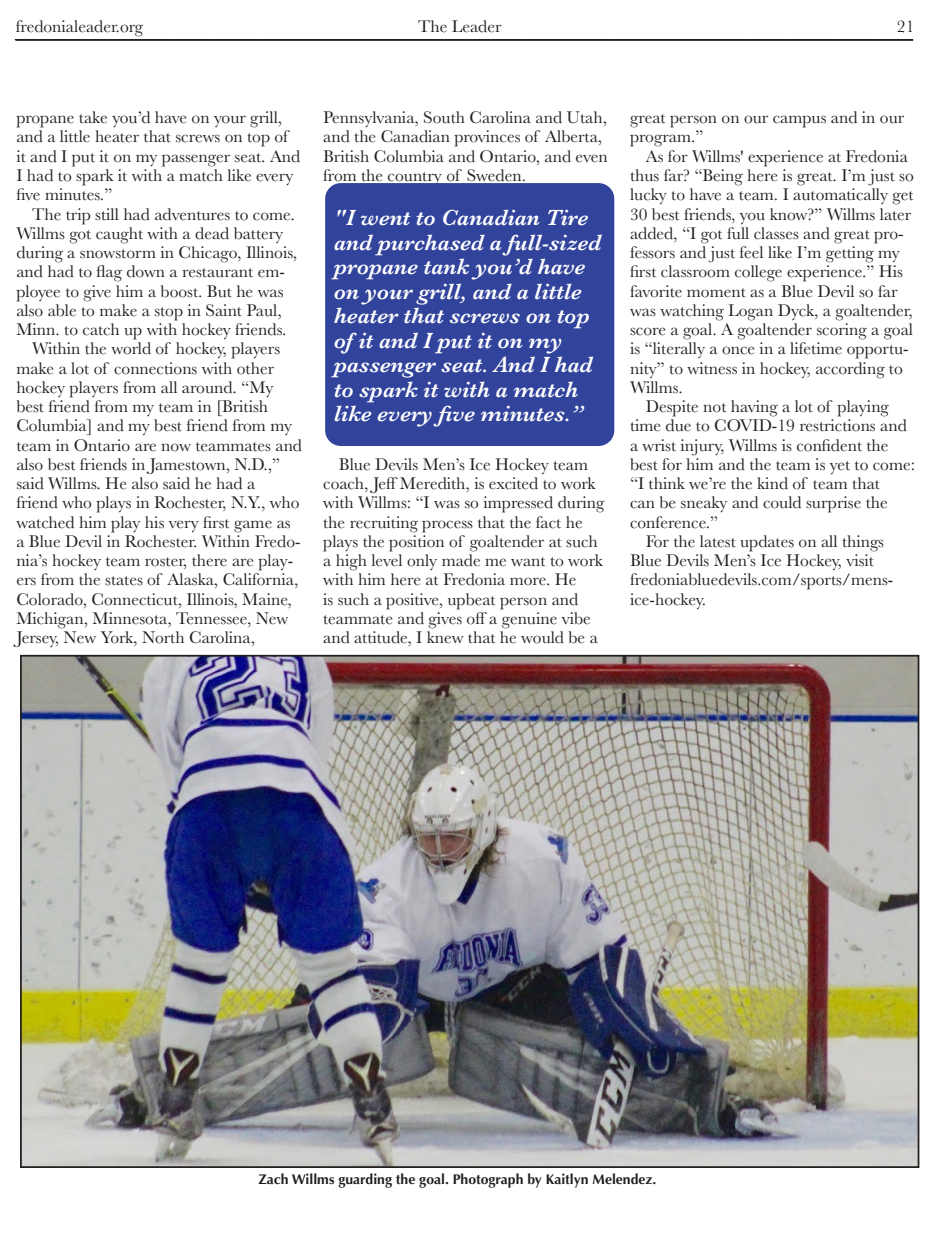
<style>
.page{position:relative;width:930px;height:1245px;background:#fff}
.page>*{position:absolute;margin:0;border:0;box-sizing:border-box;transform-origin:0 0}
.t1{font:italic 600 22.75px/24.5px "Baskerville";color:#fff}
.t2{font:17.5px/19.2px "Baskerville";color:#231f20}
.t3{font:700 14px "Optima";color:#231f20}
</style>
<div class="page">
<svg style="left:15px;top:39px;width:898px;height:2px;background:#302d2d"></svg>
<img style="left:23px;top:657px;width:893px;height:507px">
<div style="left:325px;top:183px;width:289px;height:263px;background:#31439b;border-radius:16px"></div>
<p class="t2" style="left:16px;top:17px;width:129px">fredonialeader.org</p>
<p class="t2" style="left:418px;top:17px;width:85px">The Leader</p>
<p class="t2" style="left:896px;top:17px;width:19px">21</p>
<p class="t2" style="left:16px;top:108px;width:285px">propane take you’d have on your grill, and a little heater that screws on top of it and I put it on my passenger seat. And I had to spark it with a match like every five minutes.”</p>
<p class="t2" style="left:16px;top:204px;width:282px;text-indent:16px">The trip still had adventures to come.<br>Willms got caught with a dead battery during a snowstorm in Chicago, Illinois, and had to flag down a restaurant em&shy;ployee to give him a boost. But he was also able to make a stop in Saint Paul, Minn. to catch up with hockey friends.</p>
<p class="t2" style="left:16px;top:339px;width:287px;text-indent:16px">Within the world of hockey, players make a lot of connections with other hockey players from all around. “My best friend from my team in [British Columbia] and my best friend from my team in Ontario are now teammates and also best friends in Jamestown, N.D.,” said Willms. He also said he had a<br>friend who plays in Rochester, N.Y., who watched him play his very first game as a Blue Devil in Rochester. Within Fredo&shy;nia’s hockey team roster, there are play&shy;ers from the states of Alaska, California, Colorado, Connecticut, Illinois, Maine, Michigan, Minnesota, Tennessee, New Jersey, New York, North Carolina,</p>
<p class="t2" style="left:323px;top:108px;width:286px">Pennsylvania, South Carolina and Utah, and the Canadian provinces of Alberta, British Columbia and Ontario, and even from the country of Sweden.</p>
<p class="t1" style="left:334px;top:206px;width:269px">"I went to Canadian Tire and purchased a full-sized propane tank you’d have on your grill, and a little heater that screws on top of it and I put it on my passenger seat. And I had to spark it with a match like every five minutes.”</p>
<p class="t2" style="left:323px;top:455px;width:282px;text-indent:16px">Blue Devils Men’s Ice Hockey team coach, Jeff Meredith, is excited to work with Willms: “I was so impressed during the recruiting process that the fact he plays the position of goaltender at such a high level only made me want to work with him here at Fredonia more. He<br>is such a positive, upbeat person and teammate and gives off a genuine vibe and attitude, I knew that he would be a</p>
<p class="t2" style="left:630px;top:108px;width:275px">great person on our campus and in our program.”</p>
<p class="t2" style="left:630px;top:147px;width:285px;text-indent:16px">As for Willms' experience at Fredonia thus far? “Being here is great. I’m just so lucky to have a team. I automatically get 30 best friends, you know?” Willms later added, “I got full classes and great pro&shy;fessors and just feel like I’m getting my first classroom college experience.” His favorite moment as a Blue Devil so far was watching Logan Dyck, a goaltender, score a goal. A goaltender scoring a goal is “literally a once in a lifetime opportu&shy;nity” to witness in hockey, according to Willms.</p>
<p class="t2" style="left:630px;top:397px;width:286px;text-indent:16px">Despite not having a lot of playing time due to COVID-19 restrictions and a wrist injury, Willms is confident the best for him and the team is yet to come: “I think we’re the kind of team that<br>can be sneaky and could surprise the conference.”</p>
<p class="t2" style="left:630px;top:532px;width:265px;text-indent:16px">For the latest updates on all things<br>Blue Devils Men’s Ice Hockey, visit fredoniabluedevils.com/sports/mens&shy;ice-hockey.</p>
<p class="t3" style="left:258px;top:1171px;width:399px">Zach Willms guarding the goal. Photograph by Kaitlyn Melendez.</p>
</div>
